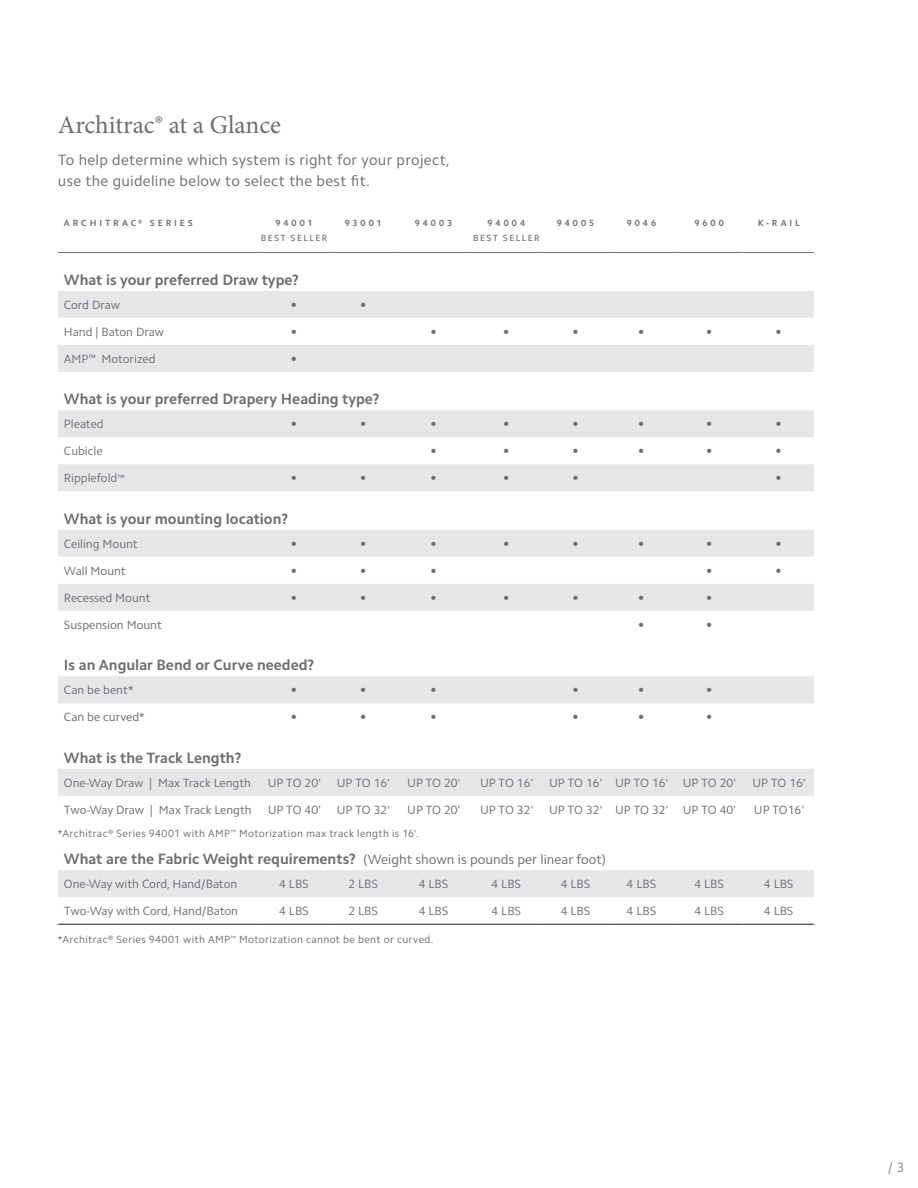
<style>
.page{position:relative;width:918px;height:1188px;background:#fff}
.page>*{position:absolute;margin:0;border:0;box-sizing:border-box;transform-origin:0 0}
.t1{font:25.5px "Minion Pro";letter-spacing:-.005em;color:#6d6e71}
.t2{font:700 15px "Camphor Std";color:#6d6e71}
.t3{font:15px "Camphor Std";letter-spacing:.02em;color:#6d6e71}
.t4{font:13.5px "Camphor Std";color:#888a8d}
.t5{font:12px "Camphor Std";color:#6d6e71}
.t6{font:10.5px "Camphor Std";letter-spacing:.03em;color:#6d6e71}
.t7{font:700 9px "Camphor Std";letter-spacing:.325em;color:#6d6e71}
.t8{font:500 9px "Camphor Std";letter-spacing:.155em;color:#6d6e71}
.s1{font-weight:400;font-size:13.5px}
</style>
<div class="page">
<svg style="left:58px;top:291px;width:756px;height:606px"></svg>
<hr style="left:58px;top:252px;width:201px;height:1px;background:#6d6e71">
<hr style="left:259px;top:252px;width:70px;height:1px;background:#6d6e71">
<hr style="left:329px;top:252px;width:68px;height:1px;background:#6d6e71">
<hr style="left:397px;top:252px;width:73px;height:1px;background:#6d6e71">
<hr style="left:470px;top:252px;width:73px;height:1px;background:#6d6e71">
<hr style="left:543px;top:252px;width:65px;height:1px;background:#6d6e71">
<hr style="left:608px;top:252px;width:67px;height:1px;background:#6d6e71">
<hr style="left:675px;top:252px;width:69px;height:1px;background:#6d6e71">
<hr style="left:744px;top:252px;width:70px;height:1px;background:#6d6e71">
<hr style="left:58px;top:924px;width:201px;height:1px;background:#231f20">
<hr style="left:259px;top:924px;width:70px;height:1px;background:#231f20">
<hr style="left:329px;top:924px;width:68px;height:1px;background:#231f20">
<hr style="left:397px;top:924px;width:73px;height:1px;background:#231f20">
<hr style="left:470px;top:924px;width:73px;height:1px;background:#231f20">
<hr style="left:543px;top:924px;width:65px;height:1px;background:#231f20">
<hr style="left:608px;top:924px;width:67px;height:1px;background:#231f20">
<hr style="left:675px;top:924px;width:69px;height:1px;background:#231f20">
<hr style="left:744px;top:924px;width:70px;height:1px;background:#231f20">
<p class="t1" style="left:58px;top:108px;width:225px">Architrac® at a Glance</p>
<p class="t3" style="left:58px;top:151px;width:394px">To help determine which system is right for your project,</p>
<p class="t3" style="left:58px;top:172px;width:314px">use the guideline below to select the best fit.</p>
<p class="t7" style="left:64px;top:217px;width:130px">ARCHITRAC® SERIES</p>
<p class="t7" style="left:275px;top:217px;width:39px">94001</p>
<p class="t8" style="left:261px;top:232px;width:68px">BEST SELLER</p>
<p class="t7" style="left:345px;top:217px;width:38px">93001</p>
<p class="t7" style="left:415px;top:217px;width:39px">94003</p>
<p class="t7" style="left:488px;top:217px;width:39px">94004</p>
<p class="t8" style="left:473px;top:232px;width:68px">BEST SELLER</p>
<p class="t7" style="left:557px;top:217px;width:39px">94005</p>
<p class="t7" style="left:627px;top:217px;width:31px">9046</p>
<p class="t7" style="left:694px;top:217px;width:31px">9600</p>
<p class="t7" style="left:758px;top:217px;width:44px">K-RAIL</p>
<p class="t2" style="left:64px;top:271px;width:237px">What is your preferred Draw type?</p>
<p class="t5" style="left:64px;top:298px;width:58px">Cord Draw</p>
<p class="t3" style="left:290px;top:296px;width:9px">•</p>
<p class="t3" style="left:359px;top:296px;width:9px">•</p>
<p class="t5" style="left:64px;top:325px;width:102px">Hand | Baton Draw</p>
<p class="t3" style="left:290px;top:323px;width:9px">•</p>
<p class="t3" style="left:430px;top:323px;width:9px">•</p>
<p class="t3" style="left:503px;top:323px;width:9px">•</p>
<p class="t3" style="left:572px;top:323px;width:9px">•</p>
<p class="t3" style="left:638px;top:323px;width:9px">•</p>
<p class="t3" style="left:705px;top:323px;width:9px">•</p>
<p class="t3" style="left:775px;top:323px;width:9px">•</p>
<p class="t5" style="left:64px;top:352px;width:93px">AMP<sup>™</sup> Motorized</p>
<p class="t3" style="left:290px;top:350px;width:9px">•</p>
<p class="t2" style="left:64px;top:390px;width:317px">What is your preferred Drapery Heading type?</p>
<p class="t5" style="left:64px;top:417px;width:41px">Pleated</p>
<p class="t3" style="left:290px;top:415px;width:9px">•</p>
<p class="t3" style="left:359px;top:415px;width:9px">•</p>
<p class="t3" style="left:430px;top:415px;width:9px">•</p>
<p class="t3" style="left:503px;top:415px;width:9px">•</p>
<p class="t3" style="left:572px;top:415px;width:9px">•</p>
<p class="t3" style="left:638px;top:415px;width:9px">•</p>
<p class="t3" style="left:705px;top:415px;width:9px">•</p>
<p class="t3" style="left:775px;top:415px;width:9px">•</p>
<p class="t5" style="left:64px;top:444px;width:40px">Cubicle</p>
<p class="t3" style="left:430px;top:442px;width:9px">•</p>
<p class="t3" style="left:503px;top:442px;width:9px">•</p>
<p class="t3" style="left:572px;top:442px;width:9px">•</p>
<p class="t3" style="left:638px;top:442px;width:9px">•</p>
<p class="t3" style="left:705px;top:442px;width:9px">•</p>
<p class="t3" style="left:775px;top:442px;width:9px">•</p>
<p class="t5" style="left:64px;top:471px;width:62px">Ripplefold<sup>™</sup></p>
<p class="t3" style="left:290px;top:469px;width:9px">•</p>
<p class="t3" style="left:359px;top:469px;width:9px">•</p>
<p class="t3" style="left:430px;top:469px;width:9px">•</p>
<p class="t3" style="left:503px;top:469px;width:9px">•</p>
<p class="t3" style="left:572px;top:469px;width:9px">•</p>
<p class="t3" style="left:775px;top:469px;width:9px">•</p>
<p class="t2" style="left:64px;top:510px;width:226px">What is your mounting location?</p>
<p class="t5" style="left:64px;top:537px;width:75px">Ceiling Mount</p>
<p class="t3" style="left:290px;top:535px;width:9px">•</p>
<p class="t3" style="left:359px;top:535px;width:9px">•</p>
<p class="t3" style="left:430px;top:535px;width:9px">•</p>
<p class="t3" style="left:503px;top:535px;width:9px">•</p>
<p class="t3" style="left:572px;top:535px;width:9px">•</p>
<p class="t3" style="left:638px;top:535px;width:9px">•</p>
<p class="t3" style="left:705px;top:535px;width:9px">•</p>
<p class="t3" style="left:775px;top:535px;width:9px">•</p>
<p class="t5" style="left:64px;top:564px;width:63px">Wall Mount</p>
<p class="t3" style="left:290px;top:562px;width:9px">•</p>
<p class="t3" style="left:359px;top:562px;width:9px">•</p>
<p class="t3" style="left:430px;top:562px;width:9px">•</p>
<p class="t3" style="left:705px;top:562px;width:9px">•</p>
<p class="t3" style="left:775px;top:562px;width:9px">•</p>
<p class="t5" style="left:64px;top:591px;width:88px">Recessed Mount</p>
<p class="t3" style="left:290px;top:589px;width:9px">•</p>
<p class="t3" style="left:359px;top:589px;width:9px">•</p>
<p class="t3" style="left:430px;top:589px;width:9px">•</p>
<p class="t3" style="left:503px;top:589px;width:9px">•</p>
<p class="t3" style="left:572px;top:589px;width:9px">•</p>
<p class="t3" style="left:638px;top:589px;width:9px">•</p>
<p class="t3" style="left:705px;top:589px;width:9px">•</p>
<p class="t5" style="left:64px;top:618px;width:100px">Suspension Mount</p>
<p class="t3" style="left:638px;top:616px;width:9px">•</p>
<p class="t3" style="left:705px;top:616px;width:9px">•</p>
<p class="t2" style="left:64px;top:656px;width:252px">Is an Angular Bend or Curve needed?</p>
<p class="t5" style="left:64px;top:683px;width:71px">Can be bent*</p>
<p class="t3" style="left:290px;top:681px;width:9px">•</p>
<p class="t3" style="left:359px;top:681px;width:9px">•</p>
<p class="t3" style="left:430px;top:681px;width:9px">•</p>
<p class="t3" style="left:572px;top:681px;width:9px">•</p>
<p class="t3" style="left:638px;top:681px;width:9px">•</p>
<p class="t3" style="left:705px;top:681px;width:9px">•</p>
<p class="t5" style="left:64px;top:710px;width:82px">Can be curved*</p>
<p class="t3" style="left:290px;top:708px;width:9px">•</p>
<p class="t3" style="left:359px;top:708px;width:9px">•</p>
<p class="t3" style="left:430px;top:708px;width:9px">•</p>
<p class="t3" style="left:572px;top:708px;width:9px">•</p>
<p class="t3" style="left:638px;top:708px;width:9px">•</p>
<p class="t3" style="left:705px;top:708px;width:9px">•</p>
<p class="t2" style="left:64px;top:749px;width:179px">What is the Track Length?</p>
<p class="t5" style="left:64px;top:776px;width:189px">One-Way Draw | Max Track Length</p>
<p class="t5" style="left:268px;top:776px;width:55px">UP TO 20'</p>
<p class="t5" style="left:337px;top:776px;width:55px">UP TO 16'</p>
<p class="t5" style="left:407px;top:776px;width:55px">UP TO 20'</p>
<p class="t5" style="left:480px;top:776px;width:55px">UP TO 16'</p>
<p class="t5" style="left:549px;top:776px;width:55px">UP TO 16'</p>
<p class="t5" style="left:615px;top:776px;width:55px">UP TO 16'</p>
<p class="t5" style="left:683px;top:776px;width:55px">UP TO 20'</p>
<p class="t5" style="left:752px;top:776px;width:55px">UP TO 16'</p>
<p class="t5" style="left:64px;top:803px;width:189px">Two-Way Draw | Max Track Length</p>
<p class="t5" style="left:268px;top:803px;width:55px">UP TO 40'</p>
<p class="t5" style="left:337px;top:803px;width:55px">UP TO 32'</p>
<p class="t5" style="left:407px;top:803px;width:55px">UP TO 20'</p>
<p class="t5" style="left:480px;top:803px;width:55px">UP TO 32'</p>
<p class="t5" style="left:549px;top:803px;width:55px">UP TO 32'</p>
<p class="t5" style="left:615px;top:803px;width:55px">UP TO 32'</p>
<p class="t5" style="left:683px;top:803px;width:55px">UP TO 40'</p>
<p class="t5" style="left:754px;top:803px;width:52px">UP TO16'</p>
<p class="t2" style="left:64px;top:850px;width:544px">What are the Fabric Weight requirements? <span class="s1">(Weight shown is pounds per linear foot)</span></p>
<p class="t5" style="left:64px;top:877px;width:175px">One-Way with Cord, Hand/Baton</p>
<p class="t5" style="left:279px;top:877px;width:31px">4 LBS</p>
<p class="t5" style="left:348px;top:877px;width:31px">2 LBS</p>
<p class="t5" style="left:419px;top:877px;width:31px">4 LBS</p>
<p class="t5" style="left:492px;top:877px;width:31px">4 LBS</p>
<p class="t5" style="left:561px;top:877px;width:31px">4 LBS</p>
<p class="t5" style="left:627px;top:877px;width:31px">4 LBS</p>
<p class="t5" style="left:694px;top:877px;width:31px">4 LBS</p>
<p class="t5" style="left:764px;top:877px;width:31px">4 LBS</p>
<p class="t5" style="left:64px;top:904px;width:176px">Two-Way with Cord, Hand/Baton</p>
<p class="t5" style="left:279px;top:904px;width:31px">4 LBS</p>
<p class="t5" style="left:348px;top:904px;width:31px">2 LBS</p>
<p class="t5" style="left:419px;top:904px;width:31px">4 LBS</p>
<p class="t5" style="left:492px;top:904px;width:31px">4 LBS</p>
<p class="t5" style="left:561px;top:904px;width:31px">4 LBS</p>
<p class="t5" style="left:627px;top:904px;width:31px">4 LBS</p>
<p class="t5" style="left:694px;top:904px;width:31px">4 LBS</p>
<p class="t5" style="left:764px;top:904px;width:31px">4 LBS</p>
<p class="t6" style="left:58px;top:933px;width:377px">*Architrac® Series 94001 with AMP<sup>™</sup> Motorization cannot be bent or curved.</p>
<p class="t6" style="left:58px;top:827px;width:362px">*Architrac® Series 94001 with AMP<sup>™</sup> Motorization max track length is 16'.</p>
<p class="t4" style="left:888px;top:1159px;width:18px">/ 3</p>
</div>
